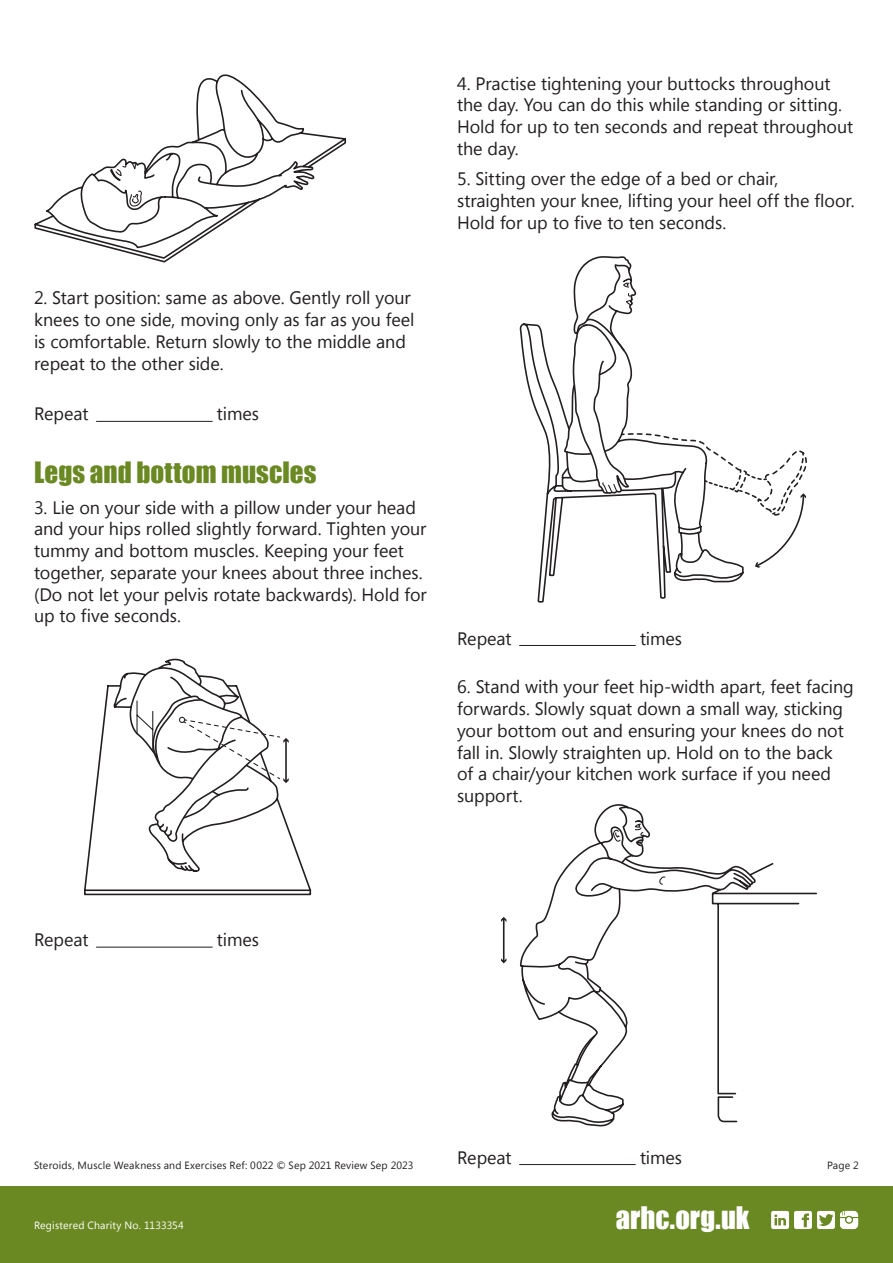
<style>
.page{position:relative;width:893px;height:1263px;background:#fff}
.page>*{position:absolute;margin:0;border:0;box-sizing:border-box;transform-origin:0 0}
.t1{font:28.5px "Impact";color:#fff}
.t2{font:27px "Impact";color:#6a8922}
.t3{font:18px/21.8px "Segoe UI";letter-spacing:-.005em;color:#231f20}
.t4{font:10.5px "Segoe UI";letter-spacing:.02em;color:#231f20}
.t5{font:10.5px "Segoe UI";letter-spacing:.015em;color:#fff}
</style>
<div class="page">
<div style="left:0;top:1187px;width:893px;height:76px;background:#6a8922"></div>
<svg style="left:771px;top:1211px;width:87px;height:18px"></svg>
<hr style="left:96px;top:421px;width:117px;height:1px;background:#231f20">
<hr style="left:96px;top:947px;width:117px;height:1px;background:#231f20">
<hr style="left:519px;top:645px;width:117px;height:1px;background:#231f20">
<hr style="left:519px;top:1164px;width:117px;height:1px;background:#231f20">
<svg style="left:35px;top:137px;width:312px;height:98px"></svg>
<svg style="left:58px;top:74px;width:283px;height:189px"></svg>
<svg style="left:84px;top:811px;width:228px;height:85px"></svg>
<svg style="left:283px;top:738px;width:6px;height:106px"></svg>
<svg style="left:93px;top:658px;width:190px;height:238px"></svg>
<svg style="left:520px;top:256px;width:117px;height:347px"></svg>
<svg style="left:622px;top:277px;width:11px;height:29px"></svg>
<svg style="left:563px;top:318px;width:181px;height:285px"></svg>
<svg style="left:602px;top:432px;width:205px;height:136px"></svg>
<svg style="left:519px;top:804px;width:131px;height:323px"></svg>
<svg style="left:574px;top:856px;width:243px;height:267px"></svg>
<hr style="left:503px;top:919px;width:2px;height:42px;background:#231f20">
<svg style="left:501px;top:917px;width:5px;height:5px"></svg>
<svg style="left:501px;top:958px;width:5px;height:5px"></svg>
<svg style="left:658px;top:876px;width:8px;height:10px"></svg>
<p class="t3" style="left:34px;top:287px;width:382px">2. Start position: same as above. Gently roll your knees to one side, moving only as far as you feel is comfortable. Return slowly to the middle and repeat to the other side.</p>
<p class="t3" style="left:34px;top:403px;width:56px">Repeat</p>
<p class="t3" style="left:217px;top:403px;width:44px">times</p>
<h2 class="t2" style="left:34px;top:452px;width:284px">Legs and bottom muscles</h2>
<p class="t3" style="left:34px;top:496px;width:394px">3. Lie on your side with a pillow under your head and your hips rolled slightly forward. Tighten your tummy and bottom muscles. Keeping your feet together, separate your knees about three inches. (Do not let your pelvis rotate backwards). Hold for up to five seconds.</p>
<p class="t3" style="left:457px;top:72px;width:398px">4. Practise tightening your buttocks throughout the day. You can do this while standing or sitting.<br>Hold for up to ten seconds and repeat throughout the day.</p>
<p class="t3" style="left:457px;top:167px;width:399px">5. Sitting over the edge of a bed or chair, straighten your knee, lifting your heel off the floor.<br>Hold for up to five to ten seconds.</p>
<p class="t3" style="left:457px;top:627px;width:56px">Repeat</p>
<p class="t3" style="left:640px;top:627px;width:44px">times</p>
<p class="t3" style="left:457px;top:676px;width:398px">6. Stand with your feet hip-width apart, feet facing forwards. Slowly squat down a small way, sticking your bottom out and ensuring your knees do not fall in. Slowly straighten up. Hold on to the back<br>of a chair/your kitchen work surface if you need support.</p>
<p class="t3" style="left:34px;top:928px;width:56px">Repeat</p>
<p class="t3" style="left:217px;top:928px;width:44px">times</p>
<p class="t3" style="left:457px;top:1146px;width:56px">Repeat</p>
<p class="t3" style="left:640px;top:1146px;width:44px">times</p>
<p class="t4" style="left:34px;top:1158px;width:381px">Steroids, Muscle Weakness and Exercises Ref: 0022 © Sep 2021 Review Sep 2023</p>
<p class="t4" style="left:827px;top:1158px;width:33px">Page 2</p>
<p class="t5" style="left:34px;top:1218px;width:151px">Registered Charity No. 1133354</p>
<h1 class="t1" style="left:616px;top:1196px;width:135px">arhc.org.uk</h1>
</div>
